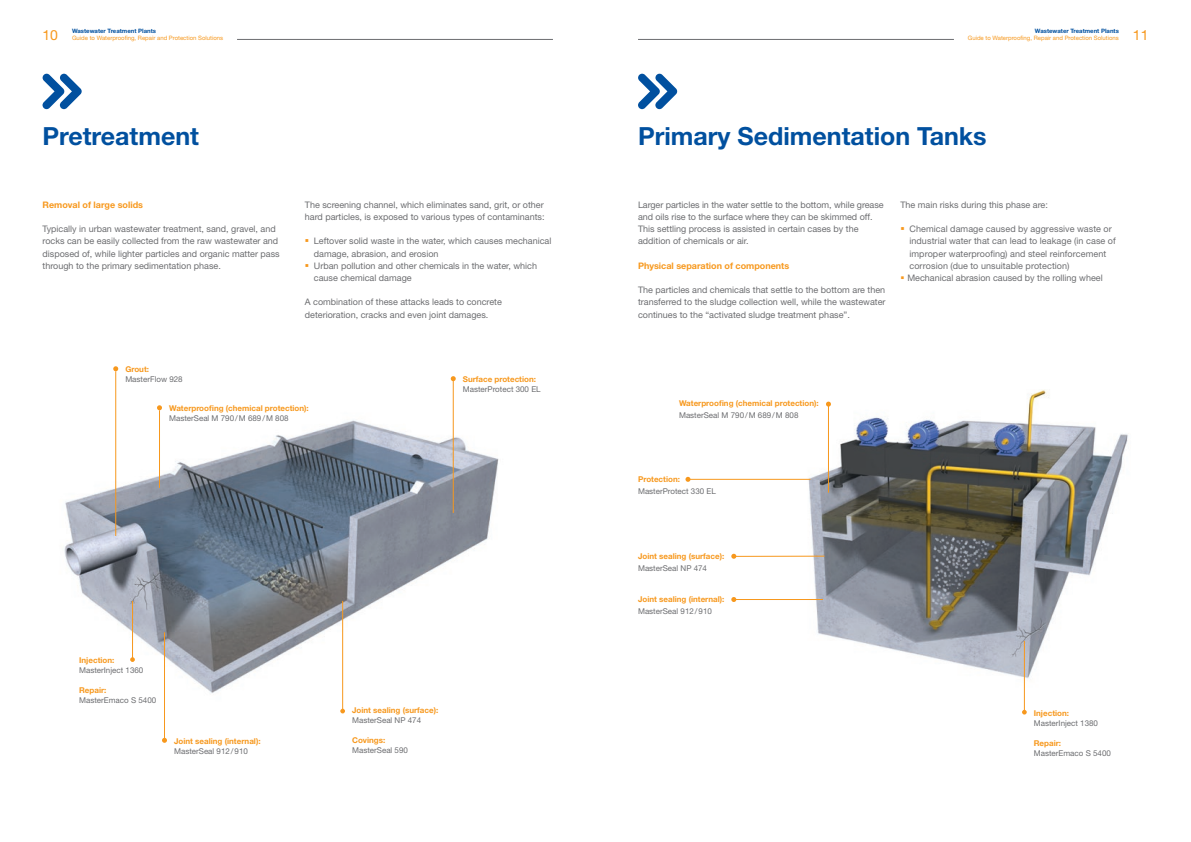
<style>
.page{position:relative;width:1191px;height:842px;background:#fff}
.page>*{position:absolute;margin:0;border:0;box-sizing:border-box;transform-origin:0 0}
.t1{font:700 25px "Helvetica Neue LT Std";color:#01509f}
.t2{font:14px "Helvetica Neue LT Std";color:#f7981d}
.t3{font:9px/12.2px "Helvetica Neue LT Std";color:#6c6d70}
.t4{font:700 9px "Helvetica Neue LT Std";color:#f7981d}
.t5{font:8px "Helvetica Neue LT Std";color:#6c6d70}
.t6{font:700 8px "Helvetica Neue LT Std";color:#f7981d}
.t7{font:6px "Helvetica Neue LT Std";color:#f7981d}
.t8{font:700 6px "Helvetica Neue LT Std";color:#01509f}
.s1{color:#f7981d}
</style>
<div class="page">
<hr style="left:237px;top:39px;width:316px;height:1px;background:#6c6d70">
<hr style="left:638px;top:39px;width:316px;height:1px;background:#6c6d70">
<svg style="left:43px;top:74px;width:39px;height:35px"></svg>
<svg style="left:638px;top:74px;width:39px;height:35px"></svg>
<img style="left:64px;top:403px;width:435px;height:306px">
<hr style="left:453px;top:380px;width:1px;height:133px;background:#f7981d">
<svg style="left:451px;top:376px;width:5px;height:5px"></svg>
<hr style="left:164px;top:632px;width:1px;height:108px;background:#f7981d">
<svg style="left:162px;top:738px;width:5px;height:5px"></svg>
<hr style="left:159px;top:410px;width:1px;height:78px;background:#f7981d">
<svg style="left:157px;top:405px;width:5px;height:5px"></svg>
<hr style="left:342px;top:601px;width:1px;height:110px;background:#f7981d">
<svg style="left:340px;top:709px;width:5px;height:4px"></svg>
<hr style="left:132px;top:601px;width:1px;height:58px;background:#f7981d">
<svg style="left:130px;top:657px;width:5px;height:5px"></svg>
<hr style="left:115px;top:371px;width:1px;height:165px;background:#f7981d">
<svg style="left:113px;top:366px;width:5px;height:5px"></svg>
<img style="left:774px;top:389px;width:354px;height:305px">
<hr style="left:688px;top:479px;width:122px;height:1px;background:#f7981d">
<svg style="left:685px;top:477px;width:5px;height:5px"></svg>
<hr style="left:735px;top:556px;width:89px;height:1px;background:#f7981d">
<svg style="left:731px;top:554px;width:5px;height:5px"></svg>
<hr style="left:734px;top:599px;width:89px;height:1px;background:#f7981d">
<svg style="left:731px;top:597px;width:5px;height:5px"></svg>
<hr style="left:828px;top:406px;width:1px;height:87px;background:#f7981d">
<svg style="left:826px;top:402px;width:5px;height:5px"></svg>
<hr style="left:1024px;top:641px;width:1px;height:71px;background:#f7981d">
<svg style="left:1022px;top:710px;width:4px;height:4px"></svg>
<p class="t8" style="left:72px;top:27px;width:85px">Wastewater Treatment Plants</p>
<p class="t7" style="left:72px;top:34px;width:153px">Guide to Waterproofing, Repair and Protection Solutions</p>
<p class="t8" style="left:1035px;top:27px;width:85px">Wastewater Treatment Plants</p>
<p class="t7" style="left:967px;top:34px;width:153px">Guide to Waterproofing, Repair and Protection Solutions</p>
<h2 class="t2" style="left:43px;top:26px;width:17px">10</h2>
<h2 class="t2" style="left:1132px;top:26px;width:17px">11</h2>
<h1 class="t1" style="left:43px;top:120px;width:158px">Pretreatment</h1>
<h1 class="t1" style="left:638px;top:120px;width:350px">Primary Sedimentation Tanks</h1>
<p class="t4" style="left:43px;top:199px;width:102px">Removal of large solids</p>
<p class="t3" style="left:43px;top:223px;width:239px">Typically in urban wastewater treatment, sand, gravel, and rocks can be easily collected from the raw wastewater and disposed of, while lighter particles and organic matter pass through to the primary sedimentation phase.</p>
<p class="t6" style="left:125px;top:364px;width:25px">Grout:</p>
<p class="t5" style="left:125px;top:374px;width:59px">MasterFlow 928</p>
<p class="t3" style="left:305px;top:198px;width:241px">The screening channel, which eliminates sand, grit, or other hard particles, is exposed to various types of contaminants:</p>
<p class="t3" style="left:314px;top:235px;width:239px;text-indent:-9px"><span class="s1">▪</span> Leftover solid waste in the water, which causes mechanical damage, abrasion, and erosion</p>
<p class="t3" style="left:314px;top:259px;width:225px;text-indent:-9px"><span class="s1">▪</span> Urban pollution and other chemicals in the water, which cause chemical damage</p>
<p class="t3" style="left:305px;top:296px;width:199px">A combination of these attacks leads to concrete deterioration, cracks and even joint damages.</p>
<p class="t6" style="left:463px;top:374px;width:75px">Surface protection:</p>
<p class="t5" style="left:463px;top:384px;width:79px">MasterProtect 300 EL</p>
<p class="t6" style="left:169px;top:403px;width:141px">Waterproofing (chemical protection):</p>
<p class="t5" style="left:169px;top:413px;width:121px">MasterSeal M 790/M 689/M 808</p>
<p class="t6" style="left:79px;top:655px;width:37px">Injection:</p>
<p class="t5" style="left:79px;top:665px;width:66px">MasterInject 1360</p>
<p class="t6" style="left:79px;top:685px;width:29px">Repair:</p>
<p class="t5" style="left:79px;top:695px;width:79px">MasterEmaco S 5400</p>
<p class="t6" style="left:174px;top:736px;width:88px">Joint sealing (internal):</p>
<p class="t5" style="left:174px;top:746px;width:75px">MasterSeal 912/910</p>
<p class="t6" style="left:352px;top:706px;width:88px">Joint sealing (surface):</p>
<p class="t5" style="left:352px;top:716px;width:71px">MasterSeal NP 474</p>
<p class="t6" style="left:352px;top:736px;width:35px">Covings:</p>
<p class="t5" style="left:352px;top:746px;width:57px">MasterSeal 590</p>
<p class="t3" style="left:638px;top:198px;width:247px">Larger particles in the water settle to the bottom, while grease and oils rise to the surface where they can be skimmed off.<br>This settling process is assisted in certain cases by the addition of chemicals or air.</p>
<p class="t4" style="left:638px;top:260px;width:153px">Physical separation of components</p>
<p class="t3" style="left:638px;top:284px;width:249px;text-align:justify">The particles and chemicals that settle to the bottom are then transferred to the sludge collection well, while the wastewater continues to the “activated sludge treatment phase”.</p>
<p class="t3" style="left:900px;top:198px;width:149px">The main risks during this phase are:</p>
<p class="t3" style="left:909px;top:223px;width:208px;text-indent:-9px"><span class="s1">▪</span> Chemical damage caused by aggressive waste or industrial water that can lead to leakage (in case of improper waterproofing) and steel reinforcement corrosion (due to unsuitable protection)</p>
<p class="t3" style="left:900px;top:271px;width:204px"><span class="s1">▪</span> Mechanical abrasion caused by the rolling wheel</p>
<p class="t6" style="left:679px;top:399px;width:141px">Waterproofing (chemical protection):</p>
<p class="t5" style="left:679px;top:411px;width:121px">MasterSeal M 790/M 689/M 808</p>
<p class="t6" style="left:638px;top:474px;width:43px">Protection:</p>
<p class="t5" style="left:638px;top:486px;width:79px">MasterProtect 330 EL</p>
<p class="t6" style="left:638px;top:551px;width:88px">Joint sealing (surface):</p>
<p class="t5" style="left:638px;top:563px;width:71px">MasterSeal NP 474</p>
<p class="t6" style="left:638px;top:594px;width:88px">Joint sealing (internal):</p>
<p class="t5" style="left:638px;top:606px;width:75px">MasterSeal 912/910</p>
<p class="t6" style="left:1033px;top:708px;width:37px">Injection:</p>
<p class="t5" style="left:1033px;top:718px;width:66px">MasterInject 1380</p>
<p class="t6" style="left:1033px;top:738px;width:29px">Repair:</p>
<p class="t5" style="left:1033px;top:748px;width:79px">MasterEmaco S 5400</p>
</div>
